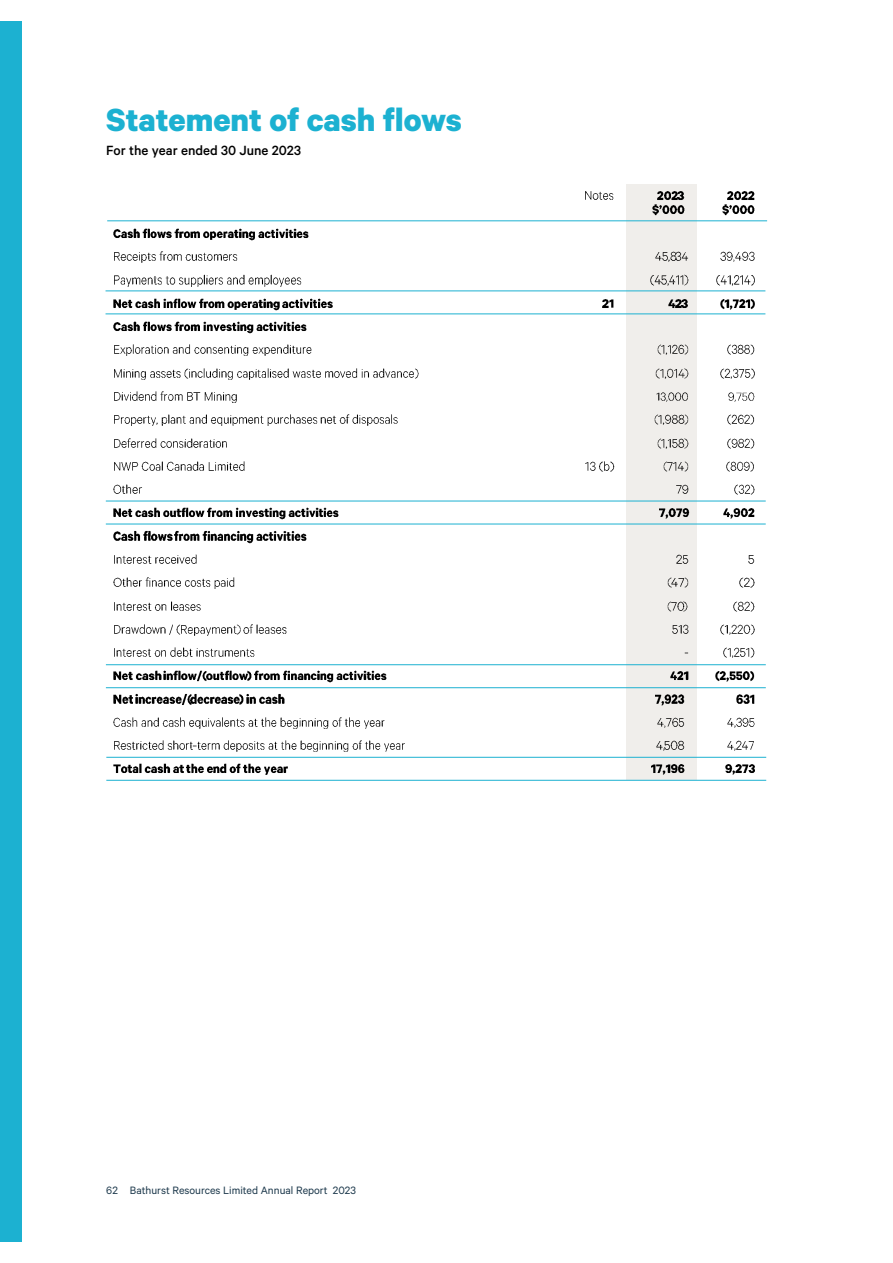
<style>
.page{position:relative;width:893px;height:1263px;background:#fff}
.page>*{position:absolute;margin:0;border:0;box-sizing:border-box;transform-origin:0 0}
.t1{font:700 36px "Calibre";color:#1cb1d1}
.t2{font:500 15px "Calibre";color:#000}
.t3{font:12px "Calibre";color:#1d394c}
</style>
<div class="page">
<div style="left:0;top:21px;width:21px;height:1221px;background:#1cb1d1"></div>
<img style="left:585px;top:191px;width:29px;height:9px">
<div style="left:626px;top:184px;width:70px;height:37px;background:#f0eeeb"></div>
<img style="left:658px;top:191px;width:20px;height:9px">
<img style="left:678px;top:191px;width:7px;height:9px">
<img style="left:652px;top:204px;width:33px;height:12px">
<img style="left:728px;top:191px;width:20px;height:9px">
<img style="left:748px;top:191px;width:7px;height:9px">
<img style="left:723px;top:204px;width:32px;height:12px">
<img style="left:114px;top:228px;width:195px;height:12px">
<div style="left:626px;top:221px;width:70px;height:23px;background:#f0eeeb"></div>
<img style="left:114px;top:251px;width:124px;height:12px">
<div style="left:626px;top:244px;width:70px;height:24px;background:#f0eeeb"></div>
<img style="left:655px;top:251px;width:21px;height:11px">
<img style="left:676px;top:251px;width:12px;height:10px">
<img style="left:721px;top:251px;width:34px;height:11px">
<img style="left:114px;top:274px;width:188px;height:12px">
<div style="left:626px;top:268px;width:70px;height:23px;background:#f0eeeb"></div>
<img style="left:650px;top:275px;width:11px;height:11px">
<img style="left:661px;top:275px;width:23px;height:11px">
<img style="left:684px;top:274px;width:5px;height:12px">
<img style="left:716px;top:275px;width:39px;height:11px">
<img style="left:114px;top:298px;width:166px;height:12px">
<img style="left:282px;top:298px;width:51px;height:10px">
<img style="left:603px;top:299px;width:6px;height:9px">
<img style="left:609px;top:299px;width:5px;height:9px">
<div style="left:626px;top:291px;width:70px;height:23px;background:#f0eeeb"></div>
<img style="left:669px;top:299px;width:6px;height:9px">
<img style="left:675px;top:299px;width:13px;height:9px">
<img style="left:720px;top:299px;width:35px;height:11px">
<img style="left:114px;top:321px;width:193px;height:12px">
<div style="left:626px;top:314px;width:70px;height:23px;background:#f0eeeb"></div>
<img style="left:114px;top:344px;width:198px;height:12px">
<div style="left:626px;top:337px;width:70px;height:24px;background:#f0eeeb"></div>
<img style="left:657px;top:344px;width:4px;height:11px">
<img style="left:661px;top:344px;width:23px;height:11px">
<img style="left:684px;top:344px;width:5px;height:11px">
<img style="left:727px;top:344px;width:28px;height:11px">
<img style="left:114px;top:368px;width:305px;height:11px">
<div style="left:626px;top:361px;width:70px;height:23px;background:#f0eeeb"></div>
<img style="left:656px;top:368px;width:4px;height:11px">
<img style="left:660px;top:368px;width:24px;height:11px">
<img style="left:684px;top:368px;width:5px;height:11px">
<img style="left:721px;top:368px;width:34px;height:11px">
<img style="left:114px;top:391px;width:123px;height:12px">
<div style="left:626px;top:384px;width:70px;height:23px;background:#f0eeeb"></div>
<img style="left:657px;top:392px;width:31px;height:10px">
<img style="left:729px;top:392px;width:26px;height:10px">
<img style="left:114px;top:414px;width:207px;height:12px">
<img style="left:321px;top:414px;width:77px;height:12px">
<div style="left:626px;top:407px;width:70px;height:24px;background:#f0eeeb"></div>
<img style="left:655px;top:414px;width:4px;height:11px">
<img style="left:659px;top:414px;width:25px;height:11px">
<img style="left:684px;top:414px;width:5px;height:11px">
<img style="left:728px;top:414px;width:27px;height:11px">
<img style="left:114px;top:438px;width:113px;height:10px">
<div style="left:626px;top:431px;width:70px;height:23px;background:#f0eeeb"></div>
<img style="left:657px;top:438px;width:4px;height:11px">
<img style="left:661px;top:438px;width:23px;height:11px">
<img style="left:684px;top:438px;width:5px;height:11px">
<img style="left:727px;top:438px;width:28px;height:11px">
<img style="left:114px;top:461px;width:131px;height:10px">
<img style="left:586px;top:461px;width:29px;height:11px">
<div style="left:626px;top:454px;width:70px;height:23px;background:#f0eeeb"></div>
<img style="left:663px;top:461px;width:4px;height:11px">
<img style="left:667px;top:462px;width:17px;height:10px">
<img style="left:684px;top:461px;width:5px;height:11px">
<img style="left:726px;top:461px;width:28px;height:11px">
<img style="left:114px;top:484px;width:28px;height:10px">
<div style="left:626px;top:477px;width:70px;height:24px;background:#f0eeeb"></div>
<img style="left:676px;top:484px;width:13px;height:10px">
<img style="left:734px;top:484px;width:21px;height:11px">
<img style="left:114px;top:507px;width:225px;height:13px">
<div style="left:626px;top:501px;width:70px;height:23px;background:#f0eeeb"></div>
<img style="left:659px;top:508px;width:31px;height:11px">
<img style="left:724px;top:508px;width:31px;height:11px">
<img style="left:114px;top:530px;width:61px;height:11px">
<img style="left:175px;top:530px;width:132px;height:13px">
<div style="left:626px;top:524px;width:70px;height:23px;background:#f0eeeb"></div>
<img style="left:114px;top:554px;width:83px;height:10px">
<div style="left:626px;top:547px;width:70px;height:23px;background:#f0eeeb"></div>
<img style="left:676px;top:554px;width:13px;height:10px">
<img style="left:748px;top:555px;width:7px;height:9px">
<img style="left:114px;top:577px;width:8px;height:10px">
<img style="left:122px;top:577px;width:113px;height:12px">
<div style="left:626px;top:570px;width:70px;height:24px;background:#f0eeeb"></div>
<img style="left:668px;top:577px;width:4px;height:11px">
<img style="left:672px;top:578px;width:12px;height:9px">
<img style="left:684px;top:577px;width:5px;height:11px">
<img style="left:740px;top:577px;width:15px;height:11px">
<img style="left:114px;top:601px;width:87px;height:10px">
<div style="left:626px;top:594px;width:70px;height:23px;background:#f0eeeb"></div>
<img style="left:667px;top:601px;width:4px;height:11px">
<img style="left:671px;top:601px;width:13px;height:11px">
<img style="left:684px;top:601px;width:4px;height:11px">
<img style="left:734px;top:601px;width:21px;height:11px">
<img style="left:114px;top:624px;width:66px;height:11px">
<img style="left:180px;top:625px;width:57px;height:10px">
<img style="left:237px;top:624px;width:50px;height:11px">
<div style="left:626px;top:617px;width:70px;height:23px;background:#f0eeeb"></div>
<img style="left:672px;top:624px;width:17px;height:10px">
<img style="left:721px;top:624px;width:34px;height:11px">
<img style="left:114px;top:647px;width:141px;height:10px">
<div style="left:626px;top:640px;width:70px;height:23px;background:#f0eeeb"></div>
<img style="left:723px;top:647px;width:32px;height:11px">
<img style="left:114px;top:670px;width:50px;height:10px">
<img style="left:164px;top:670px;width:42px;height:12px">
<img style="left:206px;top:670px;width:181px;height:13px">
<img style="left:247px;top:670px;width:9px;height:13px">
<div style="left:626px;top:663px;width:70px;height:24px;background:#f0eeeb"></div>
<img style="left:670px;top:671px;width:19px;height:9px">
<img style="left:716px;top:671px;width:39px;height:11px">
<img style="left:114px;top:694px;width:22px;height:10px">
<img style="left:136px;top:693px;width:55px;height:12px">
<img style="left:191px;top:693px;width:49px;height:12px">
<img style="left:240px;top:693px;width:45px;height:12px">
<div style="left:626px;top:687px;width:70px;height:23px;background:#f0eeeb"></div>
<img style="left:655px;top:694px;width:30px;height:12px">
<img style="left:736px;top:694px;width:19px;height:10px">
<img style="left:114px;top:717px;width:271px;height:12px">
<div style="left:626px;top:710px;width:70px;height:23px;background:#f0eeeb"></div>
<img style="left:658px;top:717px;width:27px;height:11px">
<img style="left:727px;top:717px;width:28px;height:11px">
<img style="left:114px;top:740px;width:291px;height:12px">
<img style="left:193px;top:740px;width:8px;height:12px">
<div style="left:626px;top:733px;width:70px;height:24px;background:#f0eeeb"></div>
<img style="left:656px;top:741px;width:9px;height:10px">
<img style="left:665px;top:740px;width:20px;height:10px">
<img style="left:728px;top:740px;width:26px;height:11px">
<img style="left:114px;top:763px;width:70px;height:10px">
<img style="left:186px;top:763px;width:102px;height:12px">
<div style="left:626px;top:757px;width:70px;height:23px;background:#f0eeeb"></div>
<img style="left:652px;top:764px;width:33px;height:11px">
<img style="left:726px;top:764px;width:29px;height:11px">
<hr style="left:107px;top:221px;width:660px;height:1px;background:#1cb1d1">
<hr style="left:106px;top:291px;width:659px;height:1px;background:#1cb1d1">
<hr style="left:106px;top:314px;width:659px;height:1px;background:#1cb1d1">
<hr style="left:106px;top:664px;width:660px;height:1px;background:#1cb1d1">
<hr style="left:106px;top:687px;width:660px;height:1px;background:#1cb1d1">
<hr style="left:106px;top:757px;width:660px;height:1px;background:#1cb1d1">
<hr style="left:106px;top:780px;width:660px;height:1px;background:#1cb1d1">
<hr style="left:106px;top:501px;width:660px;height:1px;background:#1cb1d1">
<hr style="left:106px;top:524px;width:660px;height:1px;background:#1cb1d1">
<h1 class="t1" style="left:106px;top:98px;width:357px">Statement of cash flows</h1>
<p class="t2" style="left:106px;top:142px;width:196px">For the year ended 30 June 2023</p>
<p class="t3" style="left:106px;top:1183px;width:251px">62 Bathurst Resources Limited Annual Report 2023</p>
</div>
